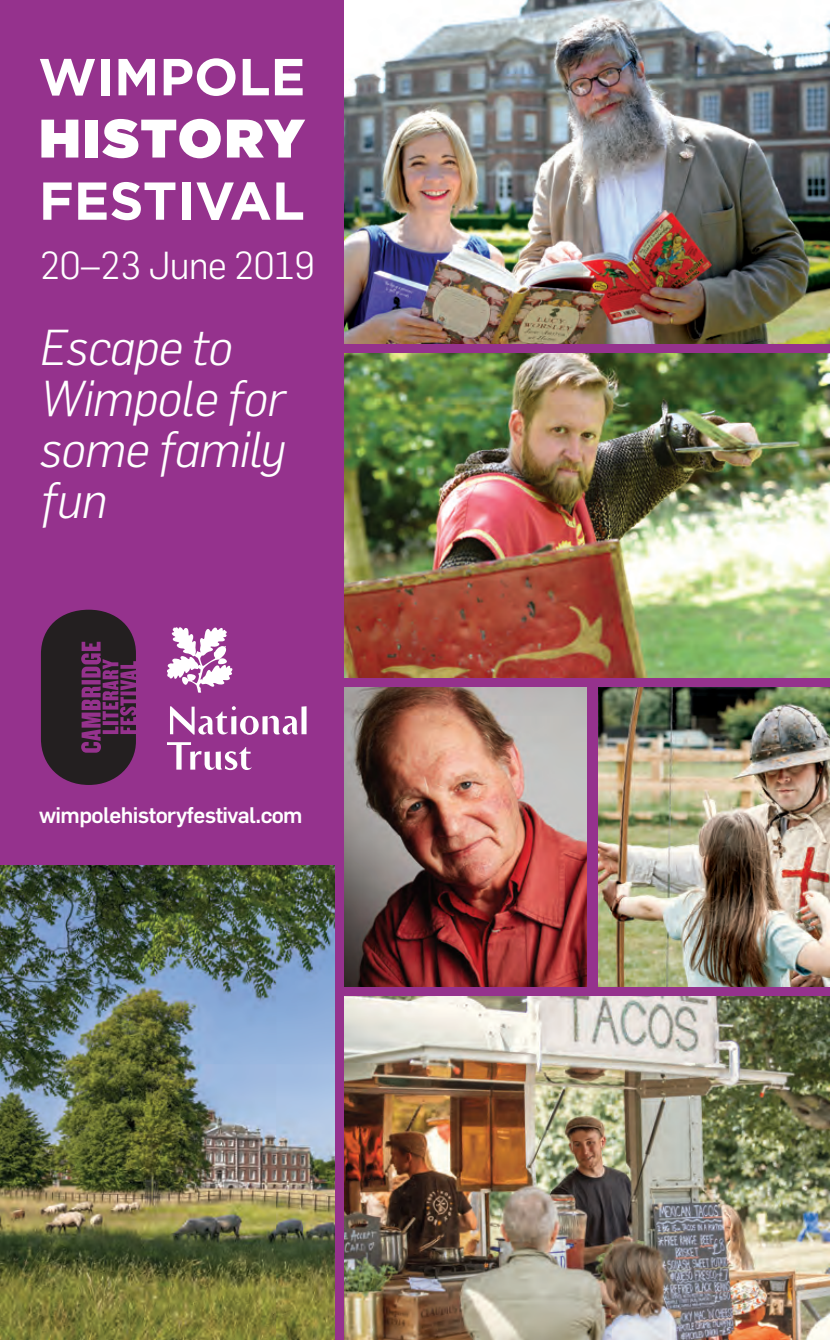
<style>
.page{position:relative;width:830px;height:1340px;background:#fff}
.page>*{position:absolute;margin:0;border:0;box-sizing:border-box;transform-origin:0 0}
.t1{font:900 54.23px "Gotham";letter-spacing:.035em;color:#fff}
.t2{font:700 53.32px "Gotham";color:#fff}
.t3{font:700 51.98px "Gotham";color:#fff}
.t4{font:italic 300 49.5px/50.9px "Flama";letter-spacing:-.025em;color:#fff}
.t5{font:300 38.25px "Flama";letter-spacing:-.025em;color:#fff}
.t6{font:500 22.05px "Flama";letter-spacing:-.025em;color:#fff}
</style>
<div class="page">
<img style="left:597px;top:687px;width:232px;height:300px">
<img style="left:343px;top:353px;width:486px;height:325px">
<img style="left:343px;top:687px;width:243px;height:300px">
<img style="left:343px;top:0;width:486px;height:344px">
<img style="left:0;top:864px;width:335px;height:475px">
<img style="left:343px;top:995px;width:486px;height:344px">
<div style="left:0;top:0;width:339px;height:860px;background:#95328d"></div>
<svg style="left:41px;top:609px;width:95px;height:176px"></svg>
<svg style="left:167px;top:742px;width:85px;height:28px"></svg>
<div style="left:301px;top:706px;width:5px;height:28px;background:#fff"></div>
<div style="left:262px;top:716px;width:5px;height:18px;background:#fff"></div>
<svg style="left:268px;top:715px;width:30px;height:19px"></svg>
<svg style="left:170px;top:706px;width:88px;height:28px"></svg>
<svg style="left:167px;top:627px;width:65px;height:65px"></svg>
<div style="left:0;top:856px;width:339px;height:8px;background:#95328d"></div>
<div style="left:335px;top:0;width:8px;height:1339px;background:#95328d"></div>
<div style="left:328px;top:344px;width:501px;height:9px;background:#95328d"></div>
<div style="left:339px;top:987px;width:490px;height:8px;background:#95328d"></div>
<div style="left:339px;top:678px;width:490px;height:9px;background:#95328d"></div>
<div style="left:586px;top:687px;width:11px;height:304px;background:#95328d"></div>
<p class="t3" style="left:38px;top:59px;width:268px">WIMPOLE</p>
<p class="t1" style="left:39px;top:120px;width:266px">HISTORY</p>
<p class="t2" style="left:39px;top:182px;width:267px">FESTIVAL</p>
<p class="t5" style="left:40px;top:247px;width:277px">20–23 June 2019</p>
<p class="t4" style="left:40px;top:324px;width:248px">Escape to<br>Wimpole for some family fun</p>
<p class="t6" style="left:39px;top:805px;width:265px">wimpolehistoryfestival.com</p>
</div>
